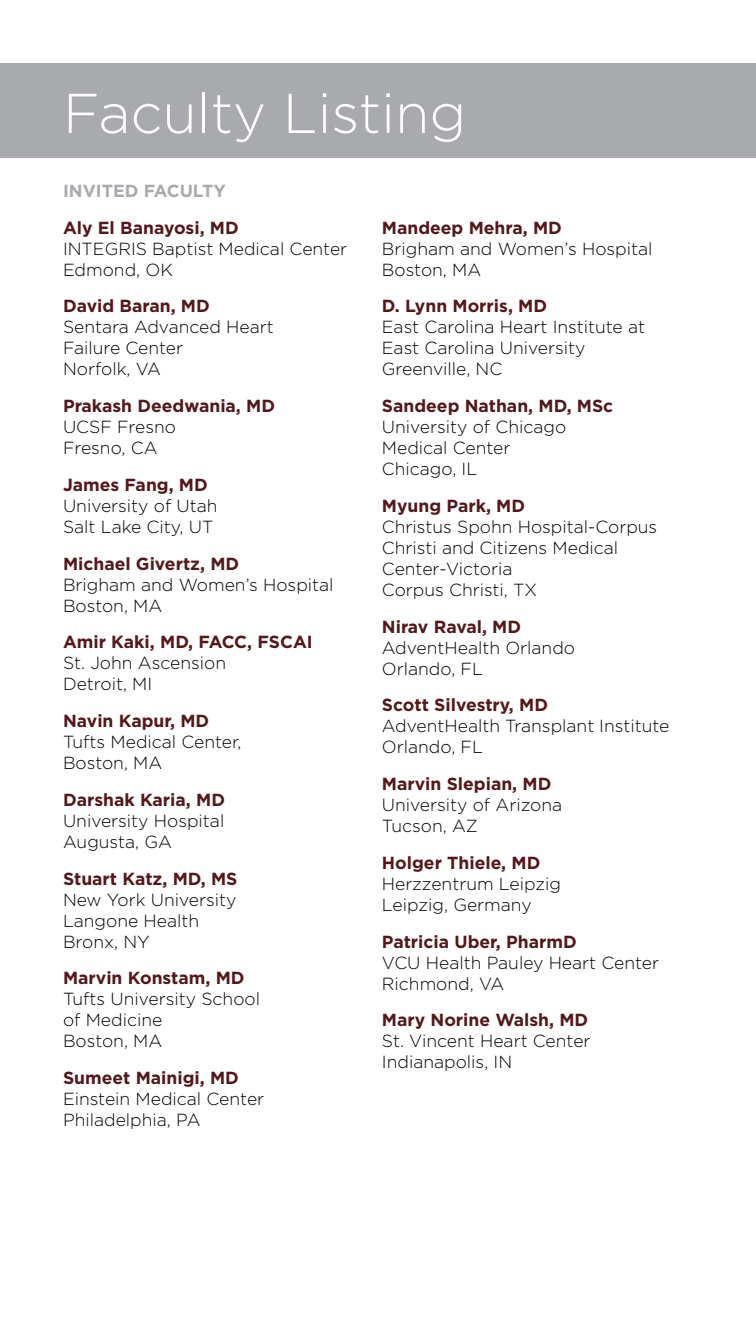
<style>
.page{position:relative;width:756px;height:1323px;background:#fff}
.page>*{position:absolute;margin:0;border:0;box-sizing:border-box;transform-origin:0 0}
.t1{font:300 56px "Gotham";color:#fff}
.t2{font:300 17.5px/21px "Gotham";color:#000}
.t3{font:700 17.5px "Gotham";color:#53171c}
.t4{font:700 17.5px "Gotham";color:#a8aaad}
</style>
<div class="page">
<div style="left:0;top:63px;width:756px;height:94px;background:#a8aaad"></div>
<h1 class="t1" style="left:63px;top:78px;width:405px">Faculty Listing</h1>
<p class="t4" style="left:63px;top:179px;width:164px">INVITED FACULTY</p>
<p class="t3" style="left:63px;top:216px;width:177px">Aly El Banayosi, MD</p>
<p class="t2" style="left:63px;top:237px;width:286px">INTEGRIS Baptist Medical Center<br>Edmond, OK</p>
<p class="t3" style="left:63px;top:295px;width:148px">David Baran, MD</p>
<p class="t2" style="left:63px;top:316px;width:212px">Sentara Advanced Heart<br>Failure Center<br>Norfolk, VA</p>
<p class="t3" style="left:63px;top:394px;width:214px">Prakash Deedwania, MD</p>
<p class="t2" style="left:63px;top:416px;width:115px">UCSF Fresno<br>Fresno, CA</p>
<p class="t3" style="left:63px;top:473px;width:146px">James Fang, MD</p>
<p class="t2" style="left:63px;top:495px;width:156px">University of Utah<br>Salt Lake City, UT</p>
<p class="t3" style="left:63px;top:552px;width:178px">Michael Givertz, MD</p>
<p class="t2" style="left:63px;top:573px;width:272px">Brigham and Women’s Hospital<br>Boston, MA</p>
<p class="t3" style="left:63px;top:631px;width:251px">Amir Kaki, MD, FACC, FSCAI</p>
<p class="t2" style="left:63px;top:652px;width:165px">St. John Ascension<br>Detroit, MI</p>
<p class="t3" style="left:63px;top:709px;width:148px">Navin Kapur, MD</p>
<p class="t2" style="left:63px;top:731px;width:180px">Tufts Medical Center,<br>Boston, MA</p>
<p class="t3" style="left:63px;top:788px;width:164px">Darshak Karia, MD</p>
<p class="t2" style="left:63px;top:810px;width:163px">University Hospital<br>Augusta, GA</p>
<p class="t3" style="left:63px;top:867px;width:176px">Stuart Katz, MD, MS</p>
<p class="t2" style="left:63px;top:888px;width:175px">New York University<br>Langone Health<br>Bronx, NY</p>
<p class="t3" style="left:63px;top:967px;width:183px">Marvin Konstam, MD</p>
<p class="t2" style="left:63px;top:988px;width:199px">Tufts University School of Medicine<br>Boston, MA</p>
<p class="t3" style="left:63px;top:1066px;width:177px">Sumeet Mainigi, MD</p>
<p class="t2" style="left:63px;top:1088px;width:203px">Einstein Medical Center<br>Philadelphia, PA</p>
<p class="t3" style="left:382px;top:216px;width:181px">Mandeep Mehra, MD</p>
<p class="t2" style="left:382px;top:237px;width:272px">Brigham and Women’s Hospital<br>Boston, MA</p>
<p class="t3" style="left:382px;top:295px;width:167px">D. Lynn Morris, MD</p>
<p class="t2" style="left:382px;top:316px;width:265px">East Carolina Heart Institute at<br>East Carolina University<br>Greenville, NC</p>
<p class="t3" style="left:382px;top:394px;width:233px">Sandeep Nathan, MD, MSc</p>
<p class="t2" style="left:382px;top:416px;width:186px">University of Chicago<br>Medical Center<br>Chicago, IL</p>
<p class="t3" style="left:382px;top:494px;width:145px">Myung Park, MD</p>
<p class="t2" style="left:382px;top:516px;width:277px">Christus Spohn Hospital-Corpus<br>Christi and Citizens Medical<br>Center-Victoria<br>Corpus Christi, TX</p>
<p class="t3" style="left:382px;top:615px;width:141px">Nirav Raval, MD</p>
<p class="t2" style="left:382px;top:636px;width:195px">AdventHealth Orlando<br>Orlando, FL</p>
<p class="t3" style="left:382px;top:694px;width:168px">Scott Silvestry, MD</p>
<p class="t2" style="left:382px;top:715px;width:289px">AdventHealth Transplant Institute<br>Orlando, FL</p>
<p class="t3" style="left:382px;top:772px;width:171px">Marvin Slepian, MD</p>
<p class="t2" style="left:382px;top:794px;width:182px">University of Arizona<br>Tucson, AZ</p>
<p class="t3" style="left:382px;top:851px;width:160px">Holger Thiele, MD</p>
<p class="t2" style="left:382px;top:873px;width:181px">Herzzentrum Leipzig<br>Leipzig, Germany</p>
<p class="t3" style="left:382px;top:930px;width:196px">Patricia Uber, PharmD</p>
<p class="t2" style="left:382px;top:951px;width:279px">VCU Health Pauley Heart Center<br>Richmond, VA</p>
<p class="t3" style="left:382px;top:1009px;width:208px">Mary Norine Walsh, MD</p>
<p class="t2" style="left:382px;top:1030px;width:210px">St. Vincent Heart Center<br>Indianapolis, IN</p>
</div>
